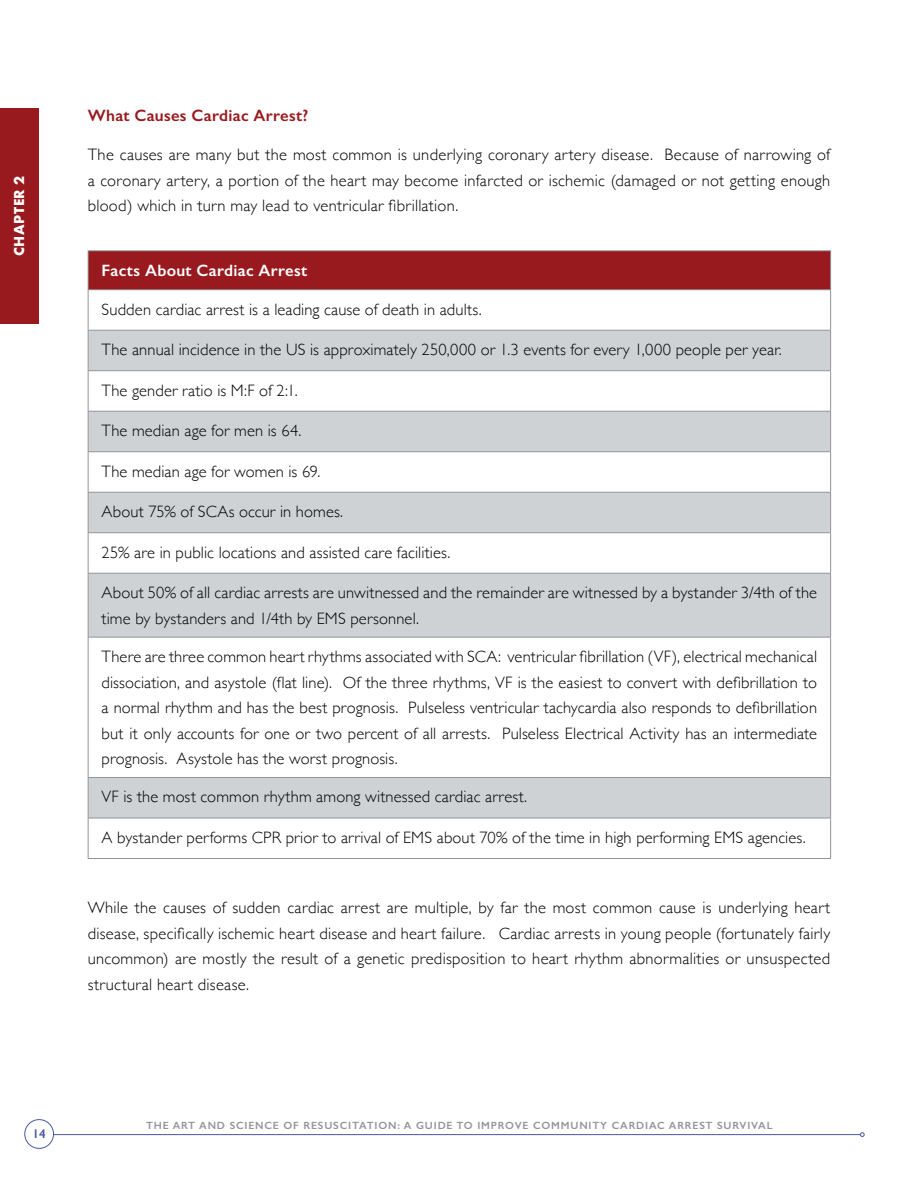
<style>
.page{position:relative;width:918px;height:1188px;background:#fff}
.page>*{position:absolute;margin:0;border:0;box-sizing:border-box;transform-origin:0 0}
.t1{font:300 16.5px/25.5px "Gill Sans";letter-spacing:.01em;color:#000;text-align:justify}
.t2{font:600 16.5px "Gill Sans";letter-spacing:.02em;color:#991a1e}
.t3{font:600 16.5px "Gill Sans";letter-spacing:.02em;color:#fff}
.t4{font:700 15px "Futura PT";letter-spacing:.04em;color:#fff}
.t5{font:600 12.75px "Gill Sans";color:#4959a2}
.t6{font:600 10.5px "Gill Sans";letter-spacing:.08em;color:#939498}
</style>
<div class="page">
<hr style="left:54px;top:1134px;width:806px;height:1px;background:#4959a2">
<svg style="left:860px;top:1132px;width:5px;height:5px"></svg>
<div style="left:24px;top:1119px;width:30px;height:30px;border:1px solid #4959a2;border-radius:50%"></div>
<div style="left:0;top:108px;width:39px;height:216px;background:#991a1e"></div>
<div style="left:88px;top:251px;width:743px;height:39px;background:#991a1e"></div>
<svg style="left:89px;top:331px;width:741px;height:487px"></svg>
<hr style="left:88px;top:250px;width:743px;height:1px;background:#939498">
<hr style="left:88px;top:251px;width:1px;height:38px;background:#939498">
<hr style="left:830px;top:251px;width:1px;height:38px;background:#939498">
<hr style="left:88px;top:289px;width:743px;height:1px;background:#939498">
<hr style="left:88px;top:290px;width:1px;height:40px;background:#939498">
<hr style="left:830px;top:290px;width:1px;height:40px;background:#939498">
<hr style="left:88px;top:330px;width:743px;height:1px;background:#939498">
<hr style="left:88px;top:331px;width:1px;height:39px;background:#939498">
<hr style="left:830px;top:331px;width:1px;height:39px;background:#939498">
<hr style="left:88px;top:370px;width:743px;height:1px;background:#939498">
<hr style="left:88px;top:371px;width:1px;height:40px;background:#939498">
<hr style="left:830px;top:371px;width:1px;height:40px;background:#939498">
<hr style="left:88px;top:411px;width:743px;height:1px;background:#939498">
<hr style="left:88px;top:412px;width:1px;height:39px;background:#939498">
<hr style="left:830px;top:412px;width:1px;height:39px;background:#939498">
<hr style="left:88px;top:451px;width:743px;height:1px;background:#939498">
<hr style="left:88px;top:452px;width:1px;height:40px;background:#939498">
<hr style="left:830px;top:452px;width:1px;height:40px;background:#939498">
<hr style="left:88px;top:492px;width:743px;height:1px;background:#939498">
<hr style="left:88px;top:493px;width:1px;height:39px;background:#939498">
<hr style="left:830px;top:493px;width:1px;height:39px;background:#939498">
<hr style="left:88px;top:532px;width:743px;height:1px;background:#939498">
<hr style="left:88px;top:533px;width:1px;height:40px;background:#939498">
<hr style="left:830px;top:533px;width:1px;height:40px;background:#939498">
<hr style="left:88px;top:573px;width:743px;height:1px;background:#939498">
<hr style="left:88px;top:574px;width:1px;height:63px;background:#939498">
<hr style="left:830px;top:574px;width:1px;height:63px;background:#939498">
<hr style="left:88px;top:637px;width:743px;height:1px;background:#939498">
<hr style="left:88px;top:638px;width:1px;height:139px;background:#939498">
<hr style="left:830px;top:638px;width:1px;height:139px;background:#939498">
<hr style="left:88px;top:777px;width:743px;height:1px;background:#939498">
<hr style="left:88px;top:778px;width:1px;height:40px;background:#939498">
<hr style="left:830px;top:778px;width:1px;height:40px;background:#939498">
<hr style="left:88px;top:818px;width:743px;height:1px;background:#939498">
<hr style="left:88px;top:818px;width:1px;height:40px;background:#939498">
<hr style="left:830px;top:818px;width:1px;height:40px;background:#939498">
<hr style="left:88px;top:858px;width:743px;height:1px;background:#939498">
<p class="t4" style="left:10px;top:256px;width:82px;rotate:-90deg">CHAPTER 2</p>
<p class="t2" style="left:88px;top:106px;width:222px">What Causes Cardiac Arrest?</p>
<p class="t1" style="left:88px;top:141px;width:744px">The causes are many but the most common is underlying coronary artery disease. Because of narrowing of a coronary artery, a portion of the heart may become infarcted or ischemic (damaged or not getting enough blood) which in turn may lead to ventricular fibrillation.</p>
<p class="t3" style="left:102px;top:261px;width:207px">Facts About Cardiac Arrest</p>
<p class="t1" style="left:102px;top:296px;width:382px">Sudden cardiac arrest is a leading cause of death in adults.</p>
<p class="t1" style="left:102px;top:336px;width:682px">The annual incidence in the US is approximately 250,000 or 1.3 events for every 1,000 people per year.</p>
<p class="t1" style="left:102px;top:377px;width:197px">The gender ratio is M:F of 2:1.</p>
<p class="t1" style="left:102px;top:417px;width:201px">The median age for men is 64.</p>
<p class="t1" style="left:102px;top:458px;width:220px">The median age for women is 69.</p>
<p class="t1" style="left:102px;top:498px;width:243px">About 75% of SCAs occur in homes.</p>
<p class="t1" style="left:102px;top:539px;width:350px">25% are in public locations and assisted care facilities.</p>
<p class="t1" style="left:102px;top:579px;width:717px">About 50% of all cardiac arrests are unwitnessed and the remainder are witnessed by a bystander 3/4th of the time by bystanders and 1/4th by EMS personnel.</p>
<p class="t1" style="left:102px;top:643px;width:717px">There are three common heart rhythms associated with SCA: ventricular fibrillation (VF), electrical mechanical dissociation, and asystole (flat line). Of the three rhythms, VF is the easiest to convert with defibrillation to a normal rhythm and has the best prognosis. Pulseless ventricular tachycardia also responds to defibrillation but it only accounts for one or two percent of all arrests. Pulseless Electrical Activity has an intermediate prognosis. Asystole has the worst prognosis.</p>
<p class="t1" style="left:102px;top:784px;width:427px">VF is the most common rhythm among witnessed cardiac arrest.</p>
<p class="t1" style="left:102px;top:824px;width:706px">A bystander performs CPR prior to arrival of EMS about 70% of the time in high performing EMS agencies.</p>
<p class="t1" style="left:88px;top:894px;width:744px">While the causes of sudden cardiac arrest are multiple, by far the most common cause is underlying heart disease, specifically ischemic heart disease and heart failure. Cardiac arrests in young people (fortunately fairly uncommon) are mostly the result of a genetic predisposition to heart rhythm abnormalities or unsuspected structural heart disease.</p>
<p class="t5" style="left:32px;top:1126px;width:15px">14</p>
<p class="t6" style="left:146px;top:1119px;width:628px">THE ART AND SCIENCE OF RESUSCITATION: A GUIDE TO IMPROVE COMMUNITY CARDIAC ARREST SURVIVAL</p>
</div>
